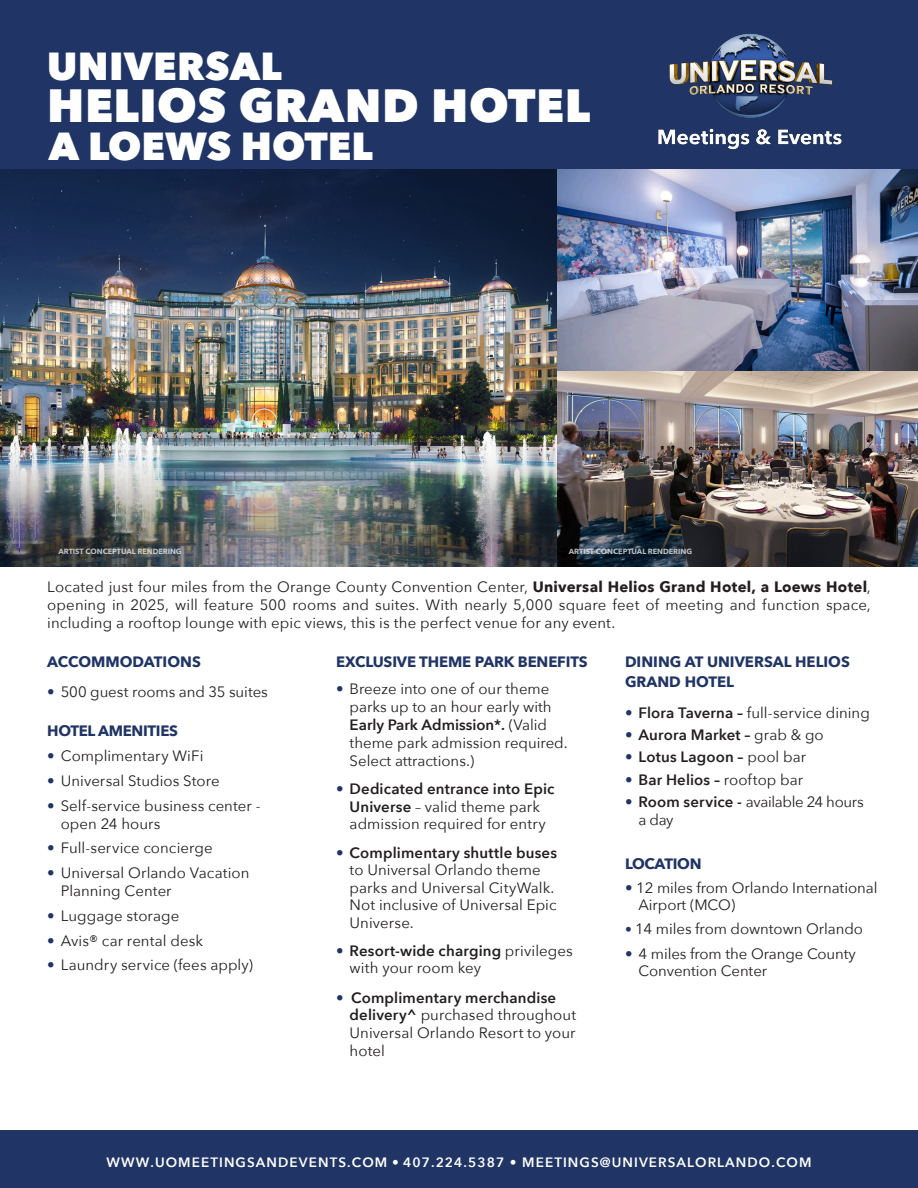
<style>
.page{position:relative;width:918px;height:1188px;background:#fff}
.page>*{position:absolute;margin:0;border:0;box-sizing:border-box;transform-origin:0 0}
.t1{font:800 46.5px "Avenir Next";letter-spacing:.01em;color:#fff}
.t2{font:800 39px "Avenir Next";letter-spacing:.005em;color:#fff}
.t3{font:15px/17.5px "Avenir Next";color:#231f20}
.t4{font:700 15px/19.5px "Avenir Next";letter-spacing:-.01em;color:#203565}
.t5{font:600 15px "Avenir Next";letter-spacing:.01em;color:#231f20}
.t6{font:15px/17.7px "Avenir Next";letter-spacing:-.025em;color:#231f20}
.Body{font:600 13.5px "Avenir Next";letter-spacing:.08em;color:#fff}
.t7{font:700 7.5px "Avenir Next";letter-spacing:-.01em;color:#fff}
.s1{font-weight:700}
.s2{color:#203565}
.s3{font-weight:600}
.s4{font-weight:400;color:#203565}
.s5{font-weight:400}
.s6{font-size:13.5px;color:#203565}
</style>
<div class="page">
<img style="left:0;top:168px;width:557px;height:399px">
<img style="left:557px;top:168px;width:361px;height:399px">
<div style="left:0;top:0;width:918px;height:168px;background:#203565"></div>
<div style="left:0;top:1131px;width:918px;height:57px;background:#203565"></div>
<img style="left:658px;top:33px;width:184px;height:117px">
<p class="t2" style="left:47px;top:42px;width:236px">UNIVERSAL</p>
<p class="t1" style="left:47px;top:77px;width:545px">HELIOS GRAND HOTEL</p>
<p class="t2" style="left:49px;top:123px;width:326px">A LOEWS HOTEL</p>
<p class="t7" style="left:58px;top:545px;width:125px">ARTIST CONCEPTUAL RENDERING</p>
<p class="t7" style="left:569px;top:545px;width:125px">ARTIST CONCEPTUAL RENDERING</p>
<p class="t3" style="left:47px;top:577px;width:825px;line-height:18px;text-align:justify">Located just four miles from the Orange County Convention Center, <span class="s1">Universal Helios Grand Hotel, a Loews Hotel</span>, opening in 2025, will feature 500 rooms and suites. With nearly 5,000 square feet of meeting and function space, including a rooftop lounge with epic views, this is the perfect venue for any event.</p>
<p class="t4" style="left:47px;top:652px;width:155px">ACCOMMODATIONS</p>
<p class="t3" style="left:47px;top:682px;width:222px"><span class="s2">•</span> 500 guest rooms and 35 suites</p>
<p class="t4" style="left:47px;top:721px;width:132px">HOTEL AMENITIES</p>
<p class="t3" style="left:47px;top:746px;width:158px"><span class="s2">•</span> Complimentary WiFi</p>
<p class="t3" style="left:47px;top:771px;width:174px"><span class="s2">•</span> Universal Studios Store</p>
<p class="t3" style="left:61px;top:796px;width:201px;line-height:18px;text-indent:-14px"><span class="s2">•</span> Self-service business center - open 24 hours</p>
<p class="t3" style="left:47px;top:839px;width:167px"><span class="s2">•</span> Full-service concierge</p>
<p class="t3" style="left:61px;top:863px;width:190px;line-height:18px;text-indent:-14px"><span class="s2">•</span> Universal Orlando Vacation<br>Planning Center</p>
<p class="t3" style="left:47px;top:906px;width:134px"><span class="s2">•</span> Luggage storage</p>
<p class="t3" style="left:47px;top:931px;width:157px"><span class="s2">•</span> Avis® car rental desk</p>
<p class="t3" style="left:47px;top:956px;width:207px"><span class="s2">•</span> Laundry service (fees apply)</p>
<p class="t4" style="left:336px;top:652px;width:253px">EXCLUSIVE THEME PARK BENEFITS</p>
<p class="t3" style="left:350px;top:679px;width:220px;line-height:18px;text-indent:-14px"><span class="s2">•</span> Breeze into one of our theme parks up to an hour early with<br><span class="s3">Early Park Admission*.</span> (Valid theme park admission required.<br>Select attractions.)</p>
<p class="t3" style="left:336px;top:780px;width:220px;text-align:center"><span class="s2">•</span> <span class="s3">Dedicated entrance into Epic<br>Universe</span> – valid theme park admission required for entry</p>
<p class="t3" style="left:350px;top:843px;width:209px;text-indent:-14px"><span class="s2">•</span> <span class="s3">Complimentary shuttle buses </span>to Universal Orlando theme parks and Universal CityWalk.<br>Not inclusive of Universal Epic<br>Universe.</p>
<p class="t3" style="left:350px;top:941px;width:225px;text-indent:-14px"><span class="s2">•</span> <span class="s3">Resort-wide charging</span> privileges with your room key</p>
<p class="t3" style="left:350px;top:988px;width:228px;text-indent:-14px"><span class="s2">•</span> <span class="s3">Complimentary merchandise delivery^</span> purchased throughout<br>Universal Orlando Resort to your hotel</p>
<p class="t4" style="left:625px;top:652px;width:226px">DINING AT UNIVERSAL HELIOS<br>GRAND HOTEL</p>
<p class="t3" style="left:625px;top:703px;width:246px"><span class="s2">•</span> <span class="s3">Flora Taverna –</span> full-service dining</p>
<p class="t5" style="left:625px;top:722px;width:200px"><span class="s4">•</span> Aurora Market – <span class="s5">grab &amp; go</span></p>
<p class="t5" style="left:625px;top:744px;width:183px"><span class="s4">•</span> Lotus Lagoon – <span class="s5">pool bar</span></p>
<p class="t5" style="left:625px;top:767px;width:180px"><span class="s4">•</span> Bar Helios – <span class="s5">rooftop bar</span></p>
<p class="t6" style="left:639px;top:792px;width:227px;text-indent:-14px"><span class="s2">•</span> <span class="s3">Room service -</span> available 24 hours a day</p>
<p class="t4" style="left:625px;top:854px;width:78px">LOCATION</p>
<p class="t3" style="left:639px;top:878px;width:240px;text-indent:-14px"><span class="s2">•</span> 12 miles from Orlando International<br>Airport (MCO)</p>
<p class="t3" style="left:625px;top:920px;width:240px"><span class="s6">•</span> 14 miles from downtown Orlando</p>
<p class="t3" style="left:639px;top:944px;width:219px;text-indent:-14px"><span class="s2">•</span> 4 miles from the Orange County<br>Convention Center</p>
<p class="Body" style="left:107px;top:1151px;width:706px">WWW.UOMEETINGSANDEVENTS.COM • 407.224.5387 • MEETINGS@UNIVERSALORLANDO.COM</p>
</div>
